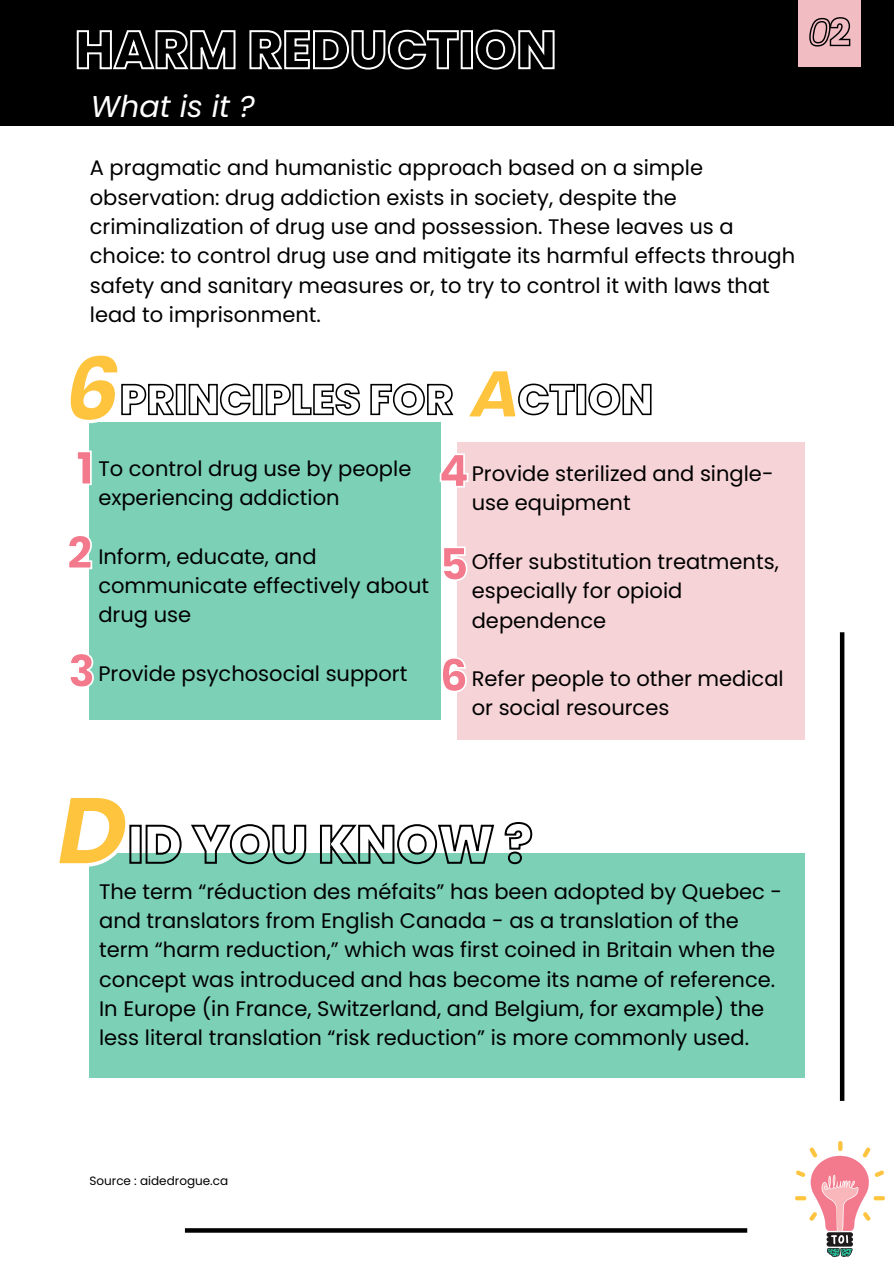
<style>
.page{position:relative;width:894px;height:1264px;background:#fff}
.page>*{position:absolute;margin:0;border:0;box-sizing:border-box;transform-origin:0 0}
.t1{font:italic 800 97.5px "Poppins";color:#ffc43e}
.t2{font:italic 800 90.15px "Poppins";color:#ffc43e}
.t3{font:italic 800 67.5px "Poppins";color:#ffc43e}
.t4{font:800 45px/84.4px "Poppins";color:#f27a8c}
.t5{font:italic 30px "Poppins";color:#fff}
.t6{font:21px/29.2px "Poppins";color:#000}
.t7{font:12px "Poppins";color:#000}
</style>
<div class="page">
<div style="left:0;top:0;width:893px;height:126px;background:#000"></div>
<div style="left:89px;top:422px;width:351px;height:298px;background:#7bd0b6"></div>
<div style="left:89px;top:853px;width:715px;height:224px;background:#7bd0b6"></div>
<div style="left:457px;top:442px;width:347px;height:298px;background:#f5d3d7"></div>
<div style="left:798px;top:0;width:62px;height:67px;background:#f1bcc2"></div>
<img style="left:795px;top:1141px;width:89px;height:115px">
<svg style="left:185px;top:1228px;width:562px;height:4px;background:#0c0c0c"></svg>
<div style="left:839px;top:632px;width:5px;height:468px;background:#000"></div>
<svg style="left:89px;top:450px;width:3px;height:36px"></svg>
<svg style="left:89px;top:537px;width:4px;height:33px"></svg>
<svg style="left:89px;top:383px;width:365px;height:42px"></svg>
<svg style="left:89px;top:822px;width:444px;height:45px"></svg>
<svg style="left:518px;top:383px;width:134px;height:33px"></svg>
<svg style="left:76px;top:29px;width:479px;height:41px"></svg>
<svg style="left:809px;top:17px;width:41px;height:30px"></svg>
<svg style="left:89px;top:654px;width:5px;height:33px"></svg>
<svg style="left:439px;top:452px;width:30px;height:36px"></svg>
<svg style="left:457px;top:546px;width:11px;height:35px"></svg>
<svg style="left:440px;top:656px;width:27px;height:37px"></svg>
<h3 class="t5" style="left:91px;top:86px;width:165px">What is it ?</h3>
<p class="t6" style="left:90px;top:153px;width:706px">A pragmatic and humanistic approach based on a simple observation: drug addiction exists in society, despite the criminalization of drug use and possession. These leaves us a choice: to control drug use and mitigate its harmful effects through safety and sanitary measures or, to try to control it with laws that lead to imprisonment.</p>
<h2 class="t2" style="left:64px;top:326px;width:59px">6</h2>
<h3 class="t3" style="left:470px;top:347px;width:53px">A</h3>
<h3 class="t4" style="left:67px;top:426px;width:28px">1<br>2</h3>
<p class="t6" style="left:98px;top:454px;width:314px">To control drug use by people experiencing addiction</p>
<p class="t6" style="left:98px;top:542px;width:332px">Inform, educate, and communicate effectively about drug use</p>
<p class="t6" style="left:98px;top:659px;width:310px">Provide psychosocial support</p>
<h3 class="t4" style="left:68px;top:629px;width:29px">3</h3>
<h3 class="t4" style="left:438px;top:424px;width:33px;line-height:93.4px">4<br>5</h3>
<p class="t6" style="left:471px;top:459px;width:303px">Provide sterilized and single&shy;use equipment</p>
<p class="t6" style="left:471px;top:547px;width:308px">Offer substitution treatments, especially for opioid dependence</p>
<p class="t6" style="left:471px;top:664px;width:313px">Refer people to other medical or social resources</p>
<h3 class="t4" style="left:439px;top:633px;width:30px">6</h3>
<h1 class="t1" style="left:57px;top:762px;width:73px">D</h1>
<p class="t6" style="left:99px;top:876px;width:684px">The term “réduction des méfaits” has been adopted by Quebec - and translators from English Canada - as a translation of the term “harm reduction,” which was first coined in Britain when the concept was introduced and has become its name of reference.<br>In Europe (in France, Switzerland, and Belgium, for example) the less literal translation “risk reduction” is more commonly used.</p>
<p class="t7" style="left:89px;top:1172px;width:140px">Source : aidedrogue.ca</p>
</div>
